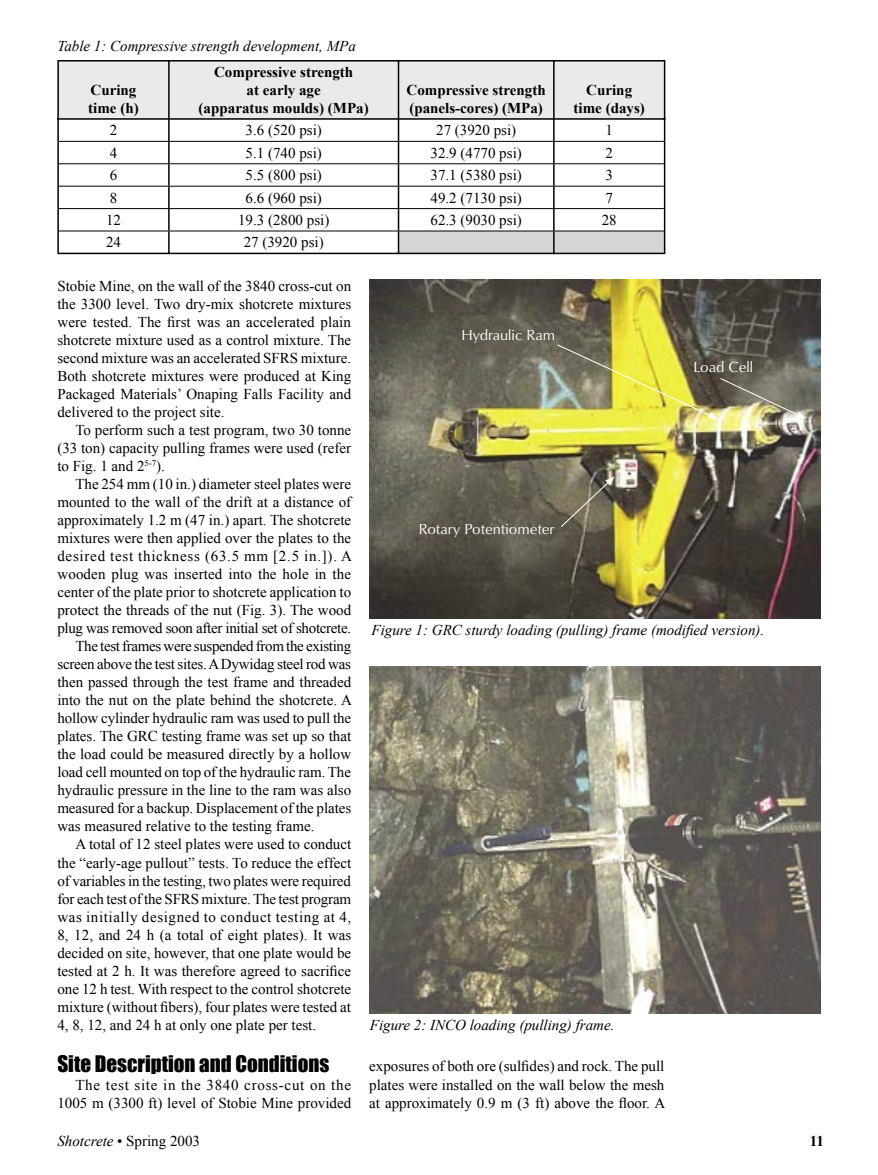
<style>
.page{position:relative;width:878px;height:1175px;background:#fff}
.page>*{position:absolute;margin:0;border:0;box-sizing:border-box;transform-origin:0 0}
.Subhead_1{font:21px "Impact";color:#000}
.Body_text_with_indent{font:15px/18px "Times New Roman";color:#000;text-align:justify}
.t1{font:italic 15px "Times New Roman";color:#000}
.t2{font:700 15px/18px "Times New Roman";color:#000;text-align:center}
.Body_text_with_indent-2{font:15px "Optimum Roman DTC";color:#fff}
.s1{font-style:italic}
</style>
<div class="page">
<img style="left:370px;top:666px;width:450px;height:347px">
<svg style="left:57px;top:60px;width:608px;height:194px"></svg>
<hr style="left:663px;top:209px;width:2px;height:22px;background:#000">
<img style="left:370px;top:279px;width:450px;height:339px">
<svg style="left:560px;top:476px;width:54px;height:52px;background:#77715e"></svg>
<img style="left:556px;top:344px;width:250px;height:75px">
<p class="t1" style="left:57px;top:36px;width:300px">Table 1: Compressive strength development, MPa</p>
<p class="t2" style="left:88px;top:81px;width:52px;text-align:left">Curing time (h)</p>
<p class="t2" style="left:199px;top:63px;width:171px">Compressive strength<br>at early age<br>(apparatus moulds) (MPa)</p>
<p class="t2" style="left:406px;top:81px;width:141px">Compressive strength</p>
<p class="t2" style="left:409px;top:99px;width:135px">(panels-cores) (MPa)</p>
<p class="t2" style="left:573px;top:81px;width:73px">Curing time (days)</p>
<p class="Body_text_with_indent" style="left:110px;top:121px;width:9px">2</p>
<p class="Body_text_with_indent" style="left:245px;top:121px;width:78px">3.6 (520 psi)</p>
<p class="Body_text_with_indent" style="left:436px;top:121px;width:81px">27 (3920 psi)</p>
<p class="Body_text_with_indent" style="left:605px;top:121px;width:9px">1</p>
<p class="Body_text_with_indent" style="left:110px;top:143px;width:9px">4</p>
<p class="Body_text_with_indent" style="left:245px;top:143px;width:78px">5.1 (740 psi)</p>
<p class="Body_text_with_indent" style="left:430px;top:143px;width:93px">32.9 (4770 psi)</p>
<p class="Body_text_with_indent" style="left:605px;top:143px;width:9px">2</p>
<p class="Body_text_with_indent" style="left:110px;top:166px;width:9px">6</p>
<p class="Body_text_with_indent" style="left:245px;top:166px;width:78px">5.5 (800 psi)</p>
<p class="Body_text_with_indent" style="left:430px;top:166px;width:93px">37.1 (5380 psi)</p>
<p class="Body_text_with_indent" style="left:605px;top:166px;width:9px">3</p>
<p class="Body_text_with_indent" style="left:110px;top:188px;width:9px">8</p>
<p class="Body_text_with_indent" style="left:245px;top:188px;width:78px">6.6 (960 psi)</p>
<p class="Body_text_with_indent" style="left:430px;top:188px;width:93px">49.2 (7130 psi)</p>
<p class="Body_text_with_indent" style="left:605px;top:188px;width:9px">7</p>
<p class="Body_text_with_indent" style="left:106px;top:211px;width:16px">12</p>
<p class="Body_text_with_indent" style="left:238px;top:211px;width:93px">19.3 (2800 psi)</p>
<p class="Body_text_with_indent" style="left:430px;top:211px;width:93px">62.3 (9030 psi)</p>
<p class="Body_text_with_indent" style="left:601px;top:211px;width:16px">28</p>
<p class="Body_text_with_indent" style="left:106px;top:233px;width:16px">24</p>
<p class="Body_text_with_indent" style="left:244px;top:233px;width:81px">27 (3920 psi)</p>
<p class="Body_text_with_indent" style="left:57px;top:277px;width:295px">Stobie Mine, on the wall of the 3840 cross-cut on the 3300 level. Two dry-mix shotcrete mixtures were tested. The first was an accelerated plain shotcrete mixture used as a control mixture. The second mixture was an accelerated SFRS mixture.<br>Both shotcrete mixtures were produced at King Packaged Materials’ Onaping Falls Facility and delivered to the project site.</p>
<p class="Body_text_with_indent" style="left:57px;top:421px;width:295px;text-indent:18px">To perform such a test program, two 30 tonne (33 ton) capacity pulling frames were used (refer to Fig. 1 and 2<sup>5-7</sup>).</p>
<p class="Body_text_with_indent" style="left:57px;top:475px;width:296px;text-indent:18px">The 254 mm (10 in.) diameter steel plates were mounted to the wall of the drift at a distance of approximately 1.2 m (47 in.) apart. The shotcrete mixtures were then applied over the plates to the desired test thickness (63.5 mm [2.5 in.]). A wooden plug was inserted into the hole in the center of the plate prior to shotcrete application to protect the threads of the nut (Fig. 3). The wood plug was removed soon after initial set of shotcrete.</p>
<p class="Body_text_with_indent" style="left:57px;top:637px;width:296px;text-indent:18px">The test frames were suspended from the existing screen above the test sites. A Dywidag steel rod was then passed through the test frame and threaded into the nut on the plate behind the shotcrete. A hollow cylinder hydraulic ram was used to pull the plates. The GRC testing frame was set up so that the load could be measured directly by a hollow load cell mounted on top of the hydraulic ram. The hydraulic pressure in the line to the ram was also measured for a backup. Displacement of the plates was measured relative to the testing frame.</p>
<p class="Body_text_with_indent" style="left:57px;top:835px;width:295px;text-indent:18px">A total of 12 steel plates were used to conduct the “early-age pullout” tests. To reduce the effect of variables in the testing, two plates were required for each test of the SFRS mixture. The test program was initially designed to conduct testing at 4, 8, 12, and 24 h (a total of eight plates). It was decided on site, however, that one plate would be tested at 2 h. It was therefore agreed to sacrifice one 12 h test. With respect to the control shotcrete mixture (without fibers), four plates were tested at 4, 8, 12, and 24 h at only one plate per test.</p>
<p class="Subhead_1" style="left:57px;top:1047px;width:273px">Site Description and Conditions</p>
<p class="Body_text_with_indent" style="left:57px;top:1075px;width:295px;text-align:right">The test site in the 3840 cross-cut on the<br>1005 m (3300 ft) level of Stobie Mine provided</p>
<p class="Body_text_with_indent-2" style="left:461px;top:326px;width:95px">Hydraulic Ram</p>
<p class="Body_text_with_indent-2" style="left:418px;top:520px;width:137px">Rotary Potentiometer</p>
<p class="Body_text_with_indent-2" style="left:693px;top:358px;width:61px">Load Cell</p>
<p class="t1" style="left:371px;top:619px;width:394px">Figure 1: GRC sturdy loading (pulling) frame (modified version).</p>
<p class="t1" style="left:370px;top:1014px;width:246px">Figure 2: INCO loading (pulling) frame.</p>
<p class="Body_text_with_indent" style="left:369px;top:1057px;width:297px">exposures of both ore (sulfides) and rock. The pull plates were installed on the wall below the mesh at approximately 0.9 m (3 ft) above the floor. A</p>
<p class="Body_text_with_indent" style="left:57px;top:1131px;width:144px"><span class="s1">Shotcrete</span> • Spring 2003</p>
<p class="t2" style="left:809px;top:1131px;width:16px">11</p>
</div>
